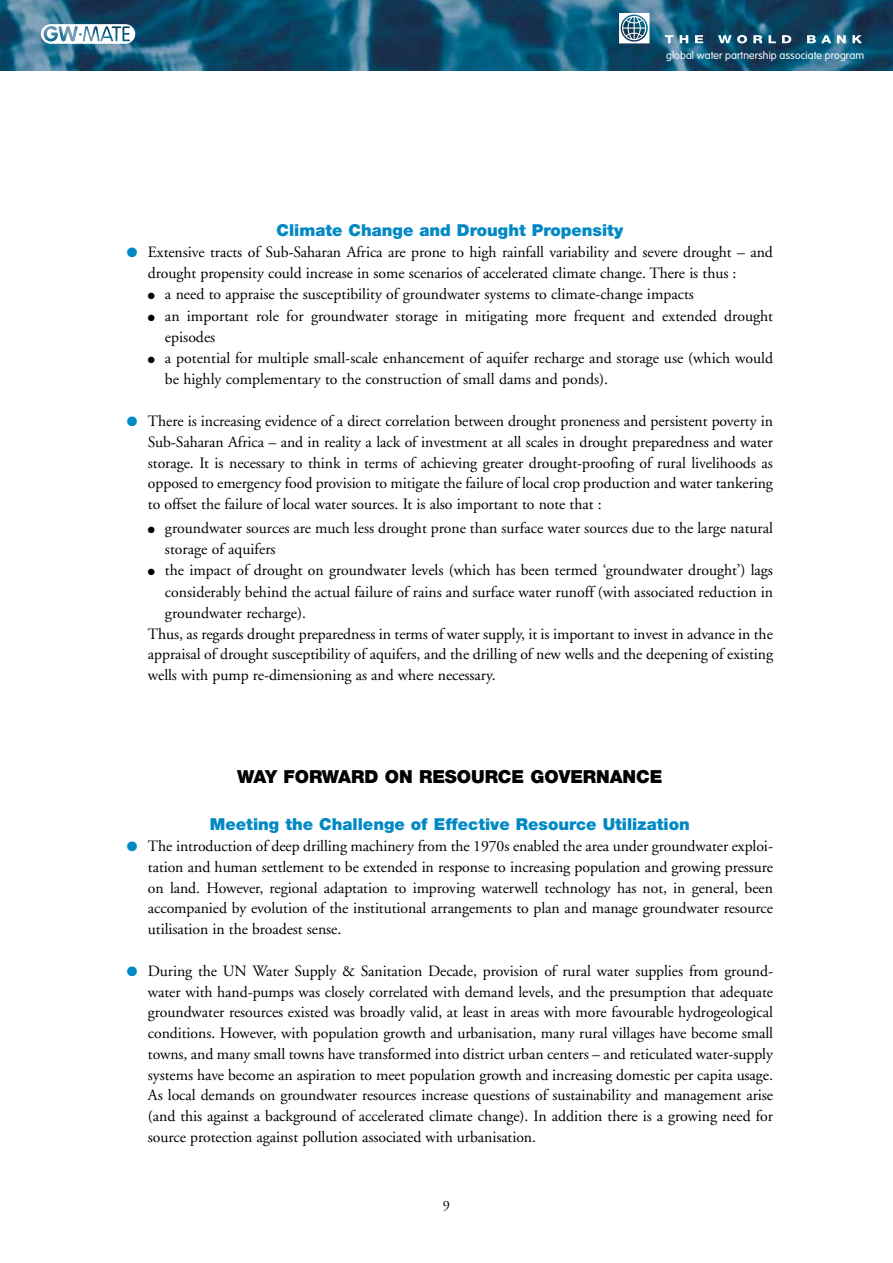
<style>
.page{position:relative;width:893px;height:1263px;background:#fff}
.page>*{position:absolute;margin:0;border:0;box-sizing:border-box;transform-origin:0 0}
.t1{font:900 18px "Helvetica Neue";letter-spacing:-.005em;color:#000}
.t2{font:900 16.5px "Helvetica Neue";color:#0089c4}
.t3{font:15.75px/20.7px "Adobe Garamond";color:#000}
.t4{font:14.25px "Adobe Garamond";color:#000}
.t5{font:300 10.5px "VAG Rounded";letter-spacing:.01em;color:#fff}
.s1{color:#0089c4}
</style>
<div class="page">
<img style="left:0;top:0;width:1px;height:70px">
<img style="left:1px;top:0;width:892px;height:70px">
<svg style="left:619px;top:13px;width:30px;height:30px"></svg>
<svg style="left:665px;top:35px;width:8px;height:8px"></svg>
<svg style="left:680px;top:35px;width:8px;height:8px"></svg>
<svg style="left:695px;top:35px;width:8px;height:8px"></svg>
<svg style="left:718px;top:35px;width:29px;height:8px"></svg>
<svg style="left:753px;top:35px;width:9px;height:8px"></svg>
<svg style="left:768px;top:35px;width:8px;height:8px"></svg>
<svg style="left:782px;top:35px;width:9px;height:8px"></svg>
<svg style="left:807px;top:35px;width:24px;height:8px"></svg>
<svg style="left:837px;top:35px;width:9px;height:8px"></svg>
<svg style="left:852px;top:35px;width:10px;height:8px"></svg>
<svg style="left:41px;top:24px;width:94px;height:20px"></svg>
<p class="t5" style="left:666px;top:49px;width:199px">global water partnership associate program</p>
<p class="t2" style="left:277px;top:220px;width:348px">Climate Change and Drought Propensity</p>
<p class="t3" style="left:148px;top:242px;width:626px;text-indent:-21px"><span class="s1">●</span> Extensive tracts of Sub-Saharan Africa are prone to high rainfall variability and severe drought – and drought propensity could increase in some scenarios of accelerated climate change. There is thus :</p>
<p class="t3" style="left:148px;top:284px;width:547px">● a need to appraise the susceptibility of groundwater systems to climate-change impacts</p>
<p class="t3" style="left:165px;top:305px;width:610px;line-height:21.3px;text-indent:-17px">● an important role for groundwater storage in mitigating more frequent and extended drought episodes</p>
<p class="t3" style="left:165px;top:348px;width:610px;line-height:21.3px;text-indent:-17px">● a potential for multiple small-scale enhancement of aquifer recharge and storage use (which would be highly complementary to the construction of small dams and ponds).</p>
<p class="t3" style="left:148px;top:411px;width:627px;text-align:justify;text-indent:-21px"><span class="s1">●</span> There is increasing evidence of a direct correlation between drought proneness and persistent poverty in Sub-Saharan Africa – and in reality a lack of investment at all scales in drought preparedness and water storage. It is necessary to think in terms of achieving greater drought-proofing of rural livelihoods as opposed to emergency food provision to mitigate the failure of local crop production and water tankering to offset the failure of local water sources. It is also important to note that :</p>
<p class="t3" style="left:165px;top:518px;width:610px;line-height:21.3px;text-indent:-17px">● groundwater sources are much less drought prone than surface water sources due to the large natural storage of aquifers</p>
<p class="t3" style="left:148px;top:560px;width:627px">● the impact of drought on groundwater levels (which has been termed ‘groundwater drought’) lags</p>
<p class="t3" style="left:165px;top:582px;width:610px">considerably behind the actual failure of rains and surface water runoff (with associated reduction in</p>
<p class="t3" style="left:165px;top:603px;width:143px">groundwater recharge).</p>
<p class="t3" style="left:148px;top:623px;width:626px">Thus, as regards drought preparedness in terms of water supply, it is important to invest in advance in the</p>
<p class="t3" style="left:148px;top:644px;width:627px">appraisal of drought susceptibility of aquifers, and the drilling of new wells and the deepening of existing</p>
<p class="t3" style="left:148px;top:665px;width:349px">wells with pump re-dimensioning as and where necessary.</p>
<p class="t1" style="left:237px;top:766px;width:427px">WAY FORWARD ON RESOURCE GOVERNANCE</p>
<p class="t2" style="left:210px;top:814px;width:481px">Meeting the Challenge of Effective Resource Utilization</p>
<p class="t3" style="left:148px;top:836px;width:627px;text-align:justify;text-indent:-21px"><span class="s1">●</span> The introduction of deep drilling machinery from the 1970s enabled the area under groundwater exploi&shy;tation and human settlement to be extended in response to increasing population and growing pressure on land. However, regional adaptation to improving waterwell technology has not, in general, been accompanied by evolution of the institutional arrangements to plan and manage groundwater resource utilisation in the broadest sense.</p>
<p class="t3" style="left:148px;top:961px;width:627px;text-align:justify;text-indent:-21px"><span class="s1">●</span> During the UN Water Supply &amp; Sanitation Decade, provision of rural water supplies from ground&shy;water with hand-pumps was closely correlated with demand levels, and the presumption that adequate groundwater resources existed was broadly valid, at least in areas with more favourable hydrogeological conditions. However, with population growth and urbanisation, many rural villages have become small towns, and many small towns have transformed into district urban centers – and reticulated water-supply systems have become an aspiration to meet population growth and increasing domestic per capita usage.<br>As local demands on groundwater resources increase questions of sustainability and management arise (and this against a background of accelerated climate change). In addition there is a growing need for source protection against pollution associated with urbanisation.</p>
<p class="t4" style="left:443px;top:1197px;width:9px">9</p>
</div>
